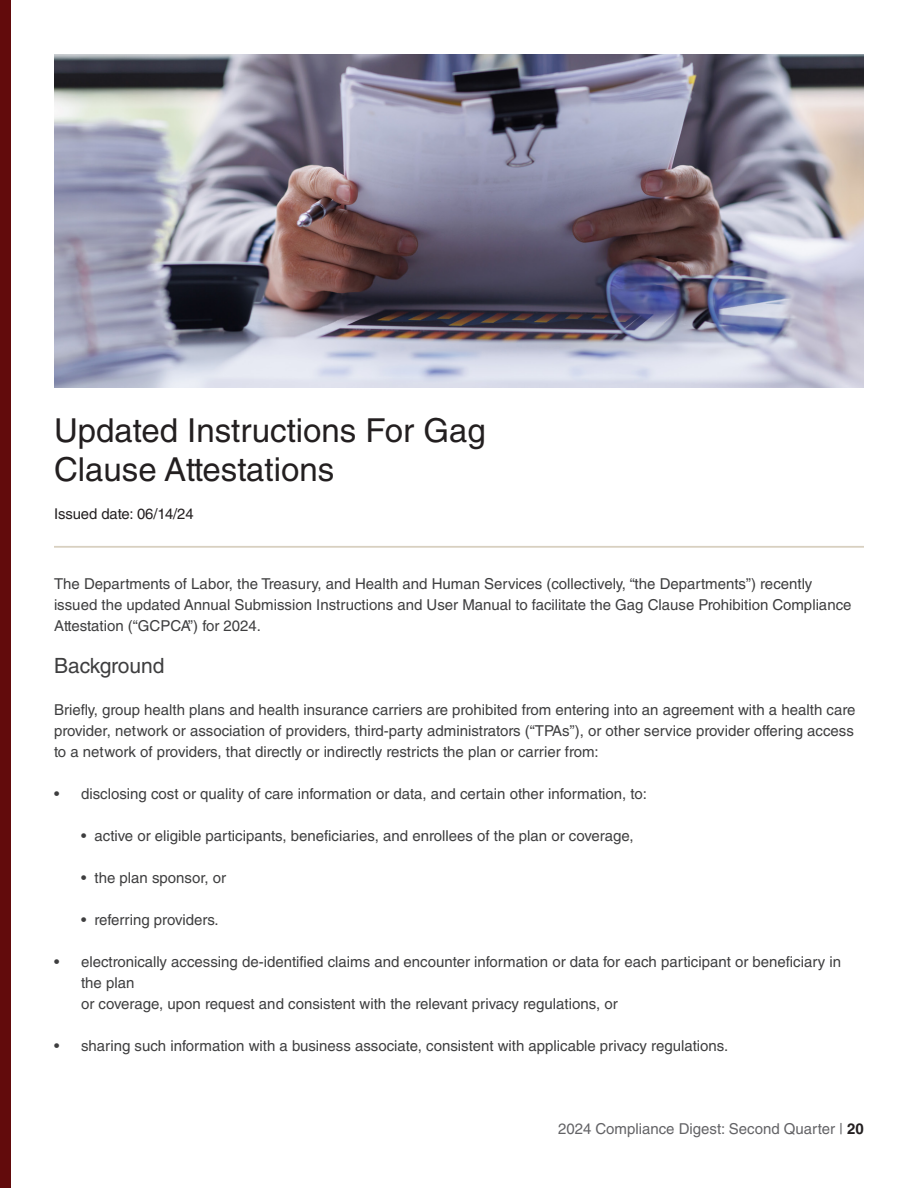
<style>
.page{position:relative;width:918px;height:1188px;background:#fff}
.page>*{position:absolute;margin:0;border:0;box-sizing:border-box;transform-origin:0 0}
.t1{font:33px/39px "Helvetica LT Std";color:#231f20}
.t2{font:21px "Helvetica LT Std";color:#3e3e3f}
.t3{font:15px/21px "Helvetica LT Std";color:#3e3e3f}
.t4{font:15px "Helvetica LT Std";color:#636366}
.t5{font:14.85px "Helvetica LT Std";letter-spacing:-.005em;color:#231f20}
.s1{font-weight:700;color:#231f20}
</style>
<div class="page">
<div style="left:0;top:0;width:11px;height:1188px;background:#620b0c"></div>
<img style="left:54px;top:55px;width:810px;height:333px">
<hr style="left:54px;top:546px;width:810px;height:1px;background:#d8d0c0">
<p class="t1" style="left:54px;top:411px;width:433px">Updated Instructions For Gag<br>Clause Attestations</p>
<p class="t5" style="left:54px;top:505px;width:141px">Issued date: 06/14/24</p>
<p class="t3" style="left:54px;top:573px;width:799px">The Departments of Labor, the Treasury, and Health and Human Services (collectively, “the Departments”) recently issued the updated Annual Submission Instructions and User Manual to facilitate the Gag Clause Prohibition Compliance<br>Attestation (“GCPCA”) for 2024.</p>
<p class="t2" style="left:54px;top:653px;width:112px">Background</p>
<p class="t3" style="left:54px;top:699px;width:803px;text-align:justify">Briefly, group health plans and health insurance carriers are prohibited from entering into an agreement with a health care provider, network or association of providers, third-party administrators (“TPAs”), or other service provider offering access to a network of providers, that directly or indirectly restricts the plan or carrier from:</p>
<p class="t3" style="left:54px;top:783px;width:594px">• disclosing cost or quality of care information or data, and certain other information, to:</p>
<p class="t3" style="left:81px;top:825px;width:554px">• active or eligible participants, beneficiaries, and enrollees of the plan or coverage,</p>
<p class="t3" style="left:81px;top:867px;width:147px">• the plan sponsor, or</p>
<p class="t3" style="left:81px;top:909px;width:139px">• referring providers.</p>
<p class="t3" style="left:81px;top:951px;width:762px;text-indent:-27px">• electronically accessing de-identified claims and encounter information or data for each participant or beneficiary in the plan<br>or coverage, upon request and consistent with the relevant privacy regulations, or</p>
<p class="t3" style="left:54px;top:1035px;width:676px">• sharing such information with a business associate, consistent with applicable privacy regulations.</p>
<p class="t4" style="left:558px;top:1120px;width:307px">2024 Compliance Digest: Second Quarter | <span class="s1">20</span></p>
</div>
